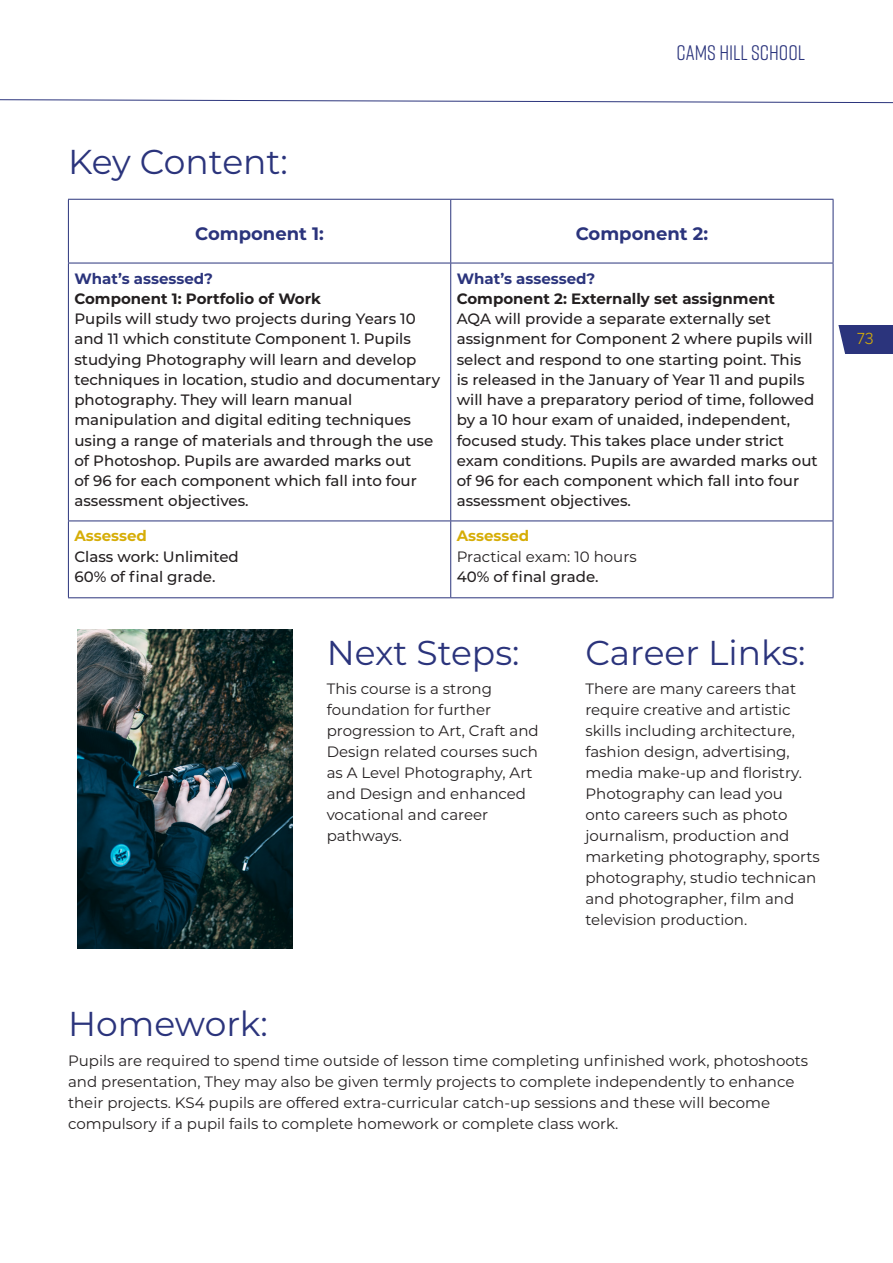
<style>
.page{position:relative;width:893px;height:1263px;background:#fff}
.page>*{position:absolute;margin:0;border:0;box-sizing:border-box;transform-origin:0 0}
.Heading_B{font:34.5px "Montserrat";color:#2b347c}
.t1{font:21px "Rift Soft";color:#2b347c}
.Table_Heading{font:700 18px "Montserrat";color:#2b347c}
.Table_Body{font:500 15px/20.2px "Montserrat";color:#231f20}
.Body{font:15px/21px "Montserrat";color:#231f20}
.Table_Body-2{font:700 15px "Montserrat";color:#231f20}
.Table_Body-3{font:700 15px "Montserrat";color:#2b347c}
.Table_Body-4{font:15px "Montserrat";color:#231f20}
.Table_Body-5{font:700 15px "Montserrat";color:#d6ad07}
.t2{font:15px "Benton Sans";color:#d6ad07}
</style>
<div class="page">
<svg style="left:0;top:99px;width:893px;height:4px"></svg>
<div style="left:789px;top:325px;width:104px;height:29px;background:#2b347c"></div>
<svg style="left:789px;top:281px;width:56px;height:109px"></svg>
<hr style="left:68px;top:199px;width:383px;height:1px;background:#2b347c">
<hr style="left:68px;top:200px;width:1px;height:63px;background:#2b347c">
<hr style="left:451px;top:199px;width:382px;height:1px;background:#2b347c">
<hr style="left:450px;top:200px;width:1px;height:63px;background:#2b347c">
<hr style="left:833px;top:200px;width:1px;height:63px;background:#2b347c">
<hr style="left:68px;top:263px;width:383px;height:1px;background:#2b347c">
<hr style="left:68px;top:263px;width:1px;height:257px;background:#2b347c">
<hr style="left:451px;top:263px;width:382px;height:1px;background:#2b347c">
<hr style="left:450px;top:263px;width:1px;height:257px;background:#2b347c">
<hr style="left:833px;top:263px;width:1px;height:257px;background:#2b347c">
<hr style="left:68px;top:520px;width:383px;height:1px;background:#2b347c">
<hr style="left:68px;top:521px;width:1px;height:76px;background:#2b347c">
<hr style="left:451px;top:520px;width:382px;height:1px;background:#2b347c">
<hr style="left:450px;top:521px;width:1px;height:76px;background:#2b347c">
<hr style="left:833px;top:521px;width:1px;height:76px;background:#2b347c">
<hr style="left:68px;top:597px;width:383px;height:1px;background:#2b347c">
<hr style="left:451px;top:597px;width:382px;height:1px;background:#2b347c">
<img style="left:77px;top:630px;width:215px;height:319px">
<p class="Heading_B" style="left:68px;top:138px;width:221px">Key Content:</p>
<h2 class="t1" style="left:677px;top:38px;width:130px">CAMS HILL SCHOOL</h2>
<p class="Table_Heading" style="left:195px;top:220px;width:130px">Component 1:</p>
<p class="Table_Heading" style="left:576px;top:220px;width:134px">Component 2:</p>
<p class="Table_Body-3" style="left:74px;top:267px;width:140px">What’s assessed?</p>
<p class="Table_Body-2" style="left:74px;top:288px;width:248px">Component 1: Portfolio of Work</p>
<p class="Table_Body" style="left:74px;top:308px;width:367px">Pupils will study two projects during Years 10 and 11 which constitute Component 1. Pupils studying Photography will learn and develop techniques in location, studio and documentary photography. They will learn manual manipulation and digital editing techniques using a range of materials and through the use of Photoshop. Pupils are awarded marks out<br>of 96 for each component which fall into four assessment objectives.</p>
<p class="Table_Body-3" style="left:457px;top:267px;width:140px">What’s assessed?</p>
<p class="Table_Body-2" style="left:457px;top:288px;width:320px">Component 2: Externally set assignment</p>
<p class="Table_Body" style="left:457px;top:308px;width:362px">AQA will provide a separate externally set assignment for Component 2 where pupils will select and respond to one starting point. This<br>is released in the January of Year 11 and pupils will have a preparatory period of time, followed by a 10 hour exam of unaided, independent, focused study. This takes place under strict exam conditions. Pupils are awarded marks out of 96 for each component which fall into four assessment objectives.</p>
<p class="Table_Body-5" style="left:74px;top:525px;width:74px">Assessed</p>
<p class="Table_Body" style="left:74px;top:546px;width:166px">Class work: Unlimited</p>
<p class="Table_Body" style="left:74px;top:566px;width:143px">60% of final grade.</p>
<p class="Table_Body-5" style="left:457px;top:525px;width:74px">Assessed</p>
<p class="Table_Body-4" style="left:457px;top:546px;width:181px">Practical exam: 10 hours</p>
<p class="Table_Body" style="left:457px;top:566px;width:143px">40% of final grade.</p>
<p class="Heading_B" style="left:327px;top:629px;width:194px">Next Steps:</p>
<p class="Body" style="left:327px;top:678px;width:214px">This course is a strong foundation for further progression to Art, Craft and<br>Design related courses such as A Level Photography, Art and Design and enhanced vocational and career pathways.</p>
<p class="Heading_B" style="left:585px;top:629px;width:222px">Career Links:</p>
<p class="Body" style="left:585px;top:678px;width:236px">There are many careers that require creative and artistic skills including architecture, fashion design, advertising, media make-up and floristry.<br>Photography can lead you onto careers such as photo journalism, production and marketing photography, sports photography, studio technican and photographer, film and television production.</p>
<p class="Heading_B" style="left:68px;top:1000px;width:201px">Homework:</p>
<p class="Body" style="left:68px;top:1049px;width:742px">Pupils are required to spend time outside of lesson time completing unfinished work, photoshoots and presentation, They may also be given termly projects to complete independently to enhance their projects. KS4 pupils are offered extra-curricular catch-up sessions and these will become compulsory if a pupil fails to complete homework or complete class work.</p>
<p class="t2" style="left:857px;top:330px;width:19px">73</p>
</div>
